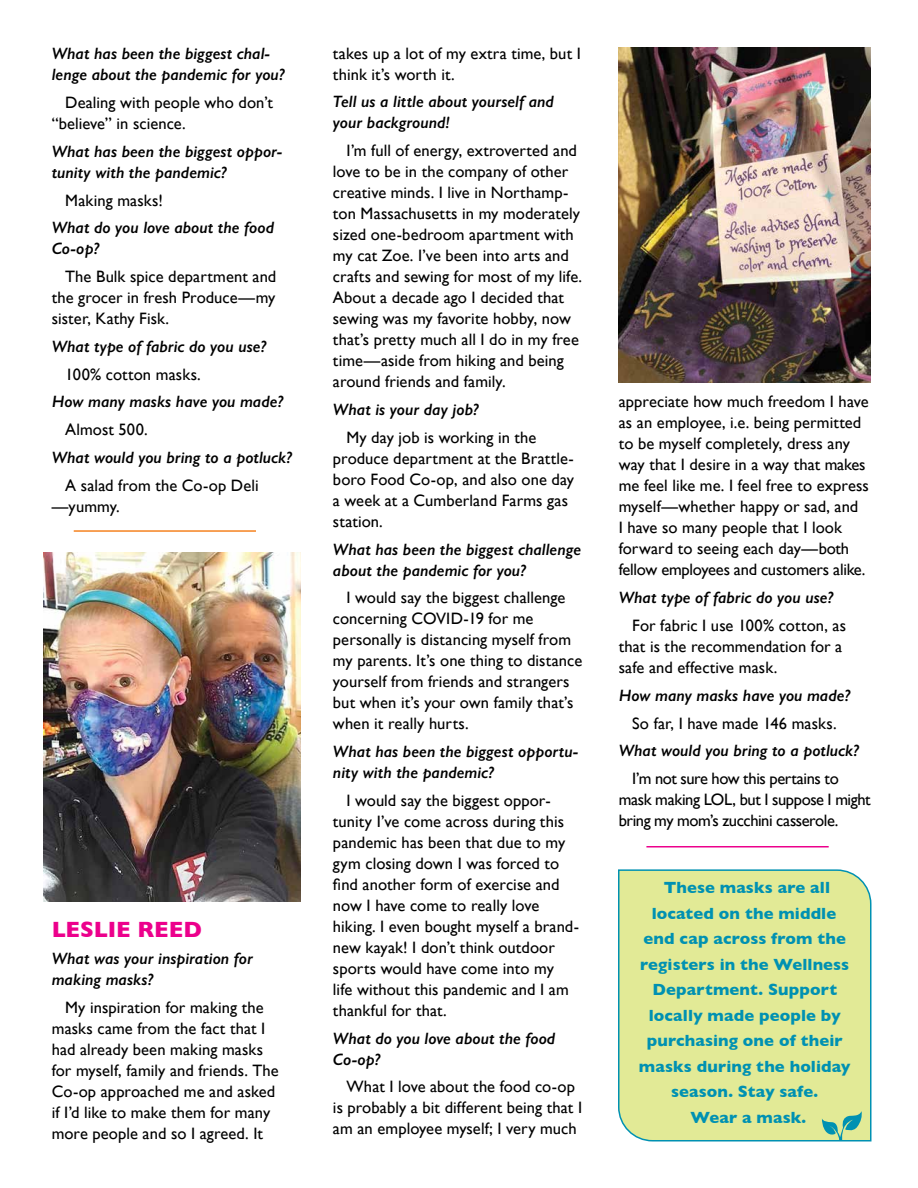
<style>
.page{position:relative;width:918px;height:1188px;background:#fff}
.page>*{position:absolute;margin:0;border:0;box-sizing:border-box;transform-origin:0 0}
.t1{font:700 22.5px "Gill Sans";letter-spacing:-.005em;color:#ec008c}
.t2{font:16.5px/21px "Gill Sans";letter-spacing:.005em;color:#000}
.t3{font:italic 600 16.5px/21px "Gill Sans";color:#000}
.t4{font:700 16.5px/25.5px "Gill Sans";letter-spacing:.005em;color:#0091b2;text-align:center}
.t5{font:16.5px/21px "Gill Sans";letter-spacing:-.025em;color:#000}
</style>
<div class="page">
<img style="left:619px;top:47px;width:252px;height:335px">
<img style="left:43px;top:552px;width:258px;height:350px">
<div style="left:618px;top:869px;width:254px;height:273px;background:#e2ea96"></div>
<svg style="left:822px;top:1111px;width:40px;height:29px"></svg>
<hr style="left:74px;top:530px;width:182px;height:2px;background:#f58220">
<hr style="left:646px;top:846px;width:183px;height:2px;background:#ec008c">
<p class="t3" style="left:52px;top:43px;width:234px">What has been the biggest chal&shy;lenge about the pandemic for you?</p>
<p class="t2" style="left:52px;top:92px;width:223px;text-indent:13px">Dealing with people who don’t “believe” in science.</p>
<p class="t3" style="left:52px;top:141px;width:232px">What has been the biggest oppor&shy;tunity with the pandemic?</p>
<p class="t2" style="left:65px;top:189px;width:99px">Making masks!</p>
<p class="t3" style="left:52px;top:217px;width:224px">What do you love about the food<br>Co-op?</p>
<p class="t2" style="left:52px;top:266px;width:226px;text-align:justify;text-indent:13px">The Bulk spice department and the grocer in fresh Produce—my sister, Kathy Fisk.</p>
<p class="t3" style="left:52px;top:336px;width:216px">What type of fabric do you use?</p>
<p class="t2" style="left:65px;top:363px;width:137px">100% cotton masks.</p>
<p class="t3" style="left:52px;top:391px;width:233px">How many masks have you made?</p>
<p class="t2" style="left:65px;top:419px;width:84px">Almost 500.</p>
<p class="t3" style="left:52px;top:447px;width:242px">What would you bring to a potluck?</p>
<p class="t2" style="left:52px;top:474px;width:208px;text-indent:13px">A salad from the Co-op Deli —yummy.</p>
<h1 class="t1" style="left:52px;top:911px;width:152px">LESLIE REED</h1>
<p class="t3" style="left:52px;top:948px;width:203px">What was your inspiration for making masks?</p>
<p class="t2" style="left:52px;top:997px;width:229px;text-indent:13px">My inspiration for making the masks came from the fact that I had already been making masks for myself, family and friends. The<br>Co-op approached me and asked if I’d like to make them for many more people and so I agreed. It</p>
<p class="t2" style="left:333px;top:42px;width:249px">takes up a lot of my extra time, but I think it’s worth it.</p>
<p class="t3" style="left:333px;top:91px;width:223px">Tell us a little about yourself and your background!</p>
<p class="t2" style="left:333px;top:140px;width:251px;text-indent:13px">I’m full of energy, extroverted and love to be in the company of other creative minds. I live in Northamp&shy;ton Massachusetts in my moderately sized one-bedroom apartment with my cat Zoe. I’ve been into arts and crafts and sewing for most of my life.<br>About a decade ago I decided that sewing was my favorite hobby, now that’s pretty much all I do in my free time—aside from hiking and being around friends and family.</p>
<p class="t3" style="left:333px;top:399px;width:147px">What is your day job?</p>
<p class="t2" style="left:333px;top:427px;width:243px;text-indent:13px">My day job is working in the produce department at the Brattle&shy;boro Food Co-op, and also one day a week at a Cumberland Farms gas station.</p>
<p class="t3" style="left:333px;top:538px;width:250px">What has been the biggest challenge about the pandemic for you?</p>
<p class="t2" style="left:333px;top:587px;width:251px;text-indent:13px">I would say the biggest challenge concerning COVID-19 for me personally is distancing myself from my parents. It’s one thing to distance yourself from friends and strangers but when it’s your own family that’s when it really hurts.</p>
<p class="t3" style="left:333px;top:741px;width:247px">What has been the biggest opportu&shy;nity with the pandemic?</p>
<p class="t2" style="left:333px;top:790px;width:248px;text-indent:13px">I would say the biggest oppor&shy;tunity I’ve come across during this pandemic has been that due to my gym closing down I was forced to find another form of exercise and now I have come to really love hiking. I even bought myself a brand&shy;new kayak! I don’t think outdoor sports would have come into my<br>life without this pandemic and I am thankful for that.</p>
<p class="t3" style="left:333px;top:1027px;width:224px">What do you love about the food<br>Co-op?</p>
<p class="t2" style="left:333px;top:1076px;width:251px;text-align:center">What I love about the food co-op<br>is probably a bit different being that I am an employee myself; I very much</p>
<p class="t2" style="left:619px;top:391px;width:252px">appreciate how much freedom I have as an employee, i.e. being permitted to be myself completely, dress any way that I desire in a way that makes me feel like me. I feel free to express myself—whether happy or sad, and<br>I have so many people that I look forward to seeing each day—both fellow employees and customers alike.</p>
<p class="t3" style="left:619px;top:587px;width:216px">What type of fabric do you use?</p>
<p class="t2" style="left:619px;top:615px;width:229px;text-indent:13px">For fabric I use 100% cotton, as that is the recommendation for a safe and effective mask.</p>
<p class="t3" style="left:619px;top:685px;width:233px">How many masks have you made?</p>
<p class="t2" style="left:632px;top:712px;width:206px">So far, I have made 146 masks.</p>
<p class="t3" style="left:619px;top:740px;width:242px">What would you bring to a potluck?</p>
<p class="t5" style="left:619px;top:768px;width:253px;text-indent:13px">I’m not sure how this pertains to mask making LOL, but I suppose I might bring my mom’s zucchini casserole.</p>
<p class="t4" style="left:639px;top:875px;width:213px">These masks are all located on the middle end cap across from the registers in the Wellness<br>Department. Support locally made people by purchasing one of their masks during the holiday season. Stay safe.<br>Wear a mask.</p>
</div>
